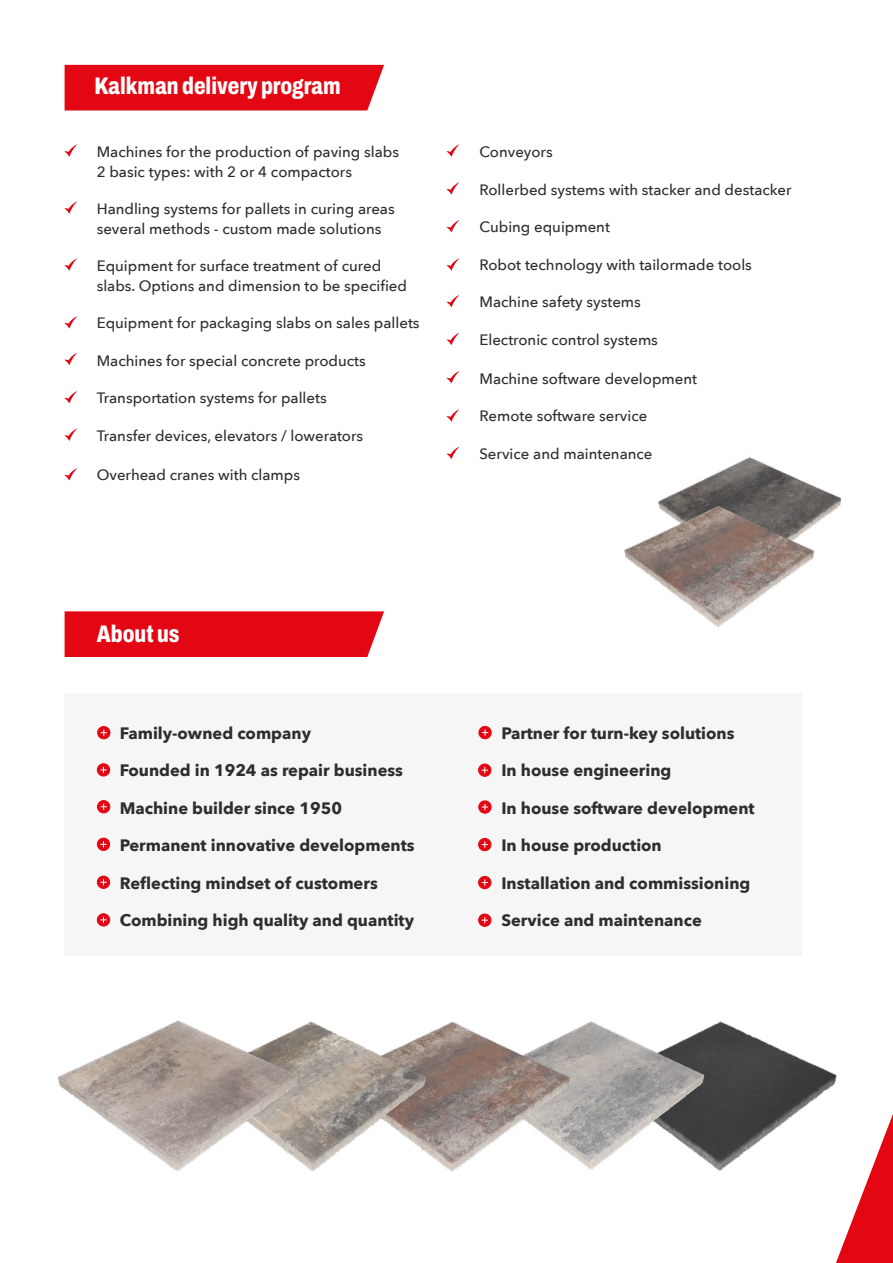
<style>
.page{position:relative;width:893px;height:1263px;background:#fff}
.page>*{position:absolute;margin:0;border:0;box-sizing:border-box;transform-origin:0 0}
.t1{font:800 24px "Archivo Condensed";color:#fff}
.t2{font:700 16.5px "Avenir Next";color:#2f2e2e}
.t3{font:500 15px/19.5px "Avenir Next";color:#2f2e2e}
</style>
<div class="page">
<div style="left:64px;top:693px;width:737px;height:263px;background:#f6f6f6"></div>
<svg style="left:836px;top:1114px;width:57px;height:149px"></svg>
<div style="left:65px;top:65px;width:319px;height:45px;background:#e30613"></div>
<div style="left:98px;top:726px;width:12px;height:13px;background:#e30613;border-radius:50%"></div>
<div style="left:97px;top:726px;width:13px;height:13px;border:1px solid #e30613;border-radius:50%"></div>
<svg style="left:101px;top:729px;width:6px;height:7px"></svg>
<div style="left:479px;top:726px;width:12px;height:13px;background:#e30613;border-radius:50%"></div>
<div style="left:479px;top:726px;width:12px;height:13px;border:1px solid #e30613;border-radius:50%"></div>
<svg style="left:482px;top:729px;width:6px;height:7px"></svg>
<div style="left:97px;top:800px;width:13px;height:13px;background:#e30613;border-radius:50%"></div>
<div style="left:97px;top:800px;width:13px;height:13px;border:1px solid #e30613;border-radius:50%"></div>
<svg style="left:101px;top:804px;width:6px;height:6px"></svg>
<div style="left:479px;top:801px;width:12px;height:12px;background:#e30613;border-radius:50%"></div>
<div style="left:478px;top:801px;width:13px;height:12px;border:1px solid #e30613;border-radius:50%"></div>
<svg style="left:482px;top:804px;width:6px;height:6px"></svg>
<div style="left:97px;top:764px;width:13px;height:12px;background:#e30613;border-radius:50%"></div>
<div style="left:97px;top:763px;width:13px;height:13px;border:1px solid #e30613;border-radius:50%"></div>
<svg style="left:100px;top:767px;width:7px;height:6px"></svg>
<div style="left:479px;top:764px;width:12px;height:12px;background:#e30613;border-radius:50%"></div>
<div style="left:478px;top:764px;width:13px;height:12px;border:1px solid #e30613;border-radius:50%"></div>
<svg style="left:482px;top:767px;width:6px;height:6px"></svg>
<div style="left:97px;top:838px;width:13px;height:12px;background:#e30613;border-radius:50%"></div>
<div style="left:97px;top:838px;width:13px;height:13px;border:1px solid #e30613;border-radius:50%"></div>
<svg style="left:100px;top:841px;width:7px;height:6px"></svg>
<div style="left:479px;top:838px;width:12px;height:13px;background:#e30613;border-radius:50%"></div>
<div style="left:478px;top:838px;width:13px;height:13px;border:1px solid #e30613;border-radius:50%"></div>
<svg style="left:482px;top:841px;width:6px;height:7px"></svg>
<div style="left:97px;top:876px;width:13px;height:12px;background:#e30613;border-radius:50%"></div>
<div style="left:97px;top:876px;width:13px;height:13px;border:1px solid #e30613;border-radius:50%"></div>
<svg style="left:100px;top:879px;width:7px;height:6px"></svg>
<div style="left:479px;top:876px;width:12px;height:13px;background:#e30613;border-radius:50%"></div>
<div style="left:478px;top:876px;width:13px;height:13px;border:1px solid #e30613;border-radius:50%"></div>
<svg style="left:482px;top:879px;width:6px;height:7px"></svg>
<div style="left:97px;top:914px;width:13px;height:12px;background:#e30613;border-radius:50%"></div>
<div style="left:97px;top:913px;width:13px;height:13px;border:1px solid #e30613;border-radius:50%"></div>
<svg style="left:100px;top:917px;width:7px;height:6px"></svg>
<div style="left:479px;top:914px;width:12px;height:12px;background:#e30613;border-radius:50%"></div>
<div style="left:478px;top:914px;width:13px;height:12px;border:1px solid #e30613;border-radius:50%"></div>
<svg style="left:482px;top:917px;width:6px;height:6px"></svg>
<svg style="left:64px;top:144px;width:13px;height:13px"></svg>
<svg style="left:447px;top:144px;width:12px;height:13px"></svg>
<svg style="left:447px;top:182px;width:12px;height:13px"></svg>
<svg style="left:447px;top:220px;width:12px;height:12px"></svg>
<svg style="left:447px;top:258px;width:12px;height:13px"></svg>
<svg style="left:447px;top:295px;width:12px;height:12px"></svg>
<svg style="left:447px;top:333px;width:12px;height:12px"></svg>
<svg style="left:447px;top:371px;width:12px;height:12px"></svg>
<svg style="left:447px;top:409px;width:12px;height:13px"></svg>
<svg style="left:447px;top:447px;width:12px;height:12px"></svg>
<svg style="left:64px;top:201px;width:13px;height:13px"></svg>
<svg style="left:64px;top:258px;width:13px;height:13px"></svg>
<svg style="left:64px;top:316px;width:13px;height:12px"></svg>
<svg style="left:64px;top:353px;width:13px;height:12px"></svg>
<svg style="left:64px;top:391px;width:13px;height:12px"></svg>
<svg style="left:64px;top:428px;width:13px;height:13px"></svg>
<svg style="left:64px;top:468px;width:13px;height:12px"></svg>
<img style="left:711px;top:457px;width:131px;height:56px">
<img style="left:624px;top:476px;width:206px;height:151px">
<div style="left:65px;top:611px;width:319px;height:46px;background:#e30613"></div>
<img style="left:733px;top:1027px;width:120px;height:157px">
<img style="left:590px;top:1021px;width:143px;height:150px">
<img style="left:447px;top:1021px;width:143px;height:150px">
<img style="left:320px;top:1024px;width:127px;height:144px">
<img style="left:58px;top:1020px;width:262px;height:152px">
<h1 class="t1" style="left:95px;top:68px;width:247px">Kalkman delivery program</h1>
<p class="t3" style="left:97px;top:142px;width:304px">Machines for the production of paving slabs<br>2 basic types: with 2 or 4 compactors</p>
<p class="t3" style="left:97px;top:199px;width:299px">Handling systems for pallets in curing areas several methods - custom made solutions</p>
<p class="t3" style="left:97px;top:256px;width:312px">Equipment for surface treatment of cured slabs. Options and dimension to be specified</p>
<p class="t3" style="left:97px;top:313px;width:324px">Equipment for packaging slabs on sales pallets</p>
<p class="t3" style="left:97px;top:350px;width:271px">Machines for special concrete products</p>
<p class="t3" style="left:97px;top:388px;width:231px">Transportation systems for pallets</p>
<p class="t3" style="left:97px;top:425px;width:268px">Transfer devices, elevators / lowerators</p>
<p class="t3" style="left:97px;top:464px;width:205px">Overhead cranes with clamps</p>
<h1 class="t1" style="left:97px;top:615px;width:84px">About us</h1>
<p class="t2" style="left:120px;top:719px;width:193px">Family-owned company</p>
<p class="t2" style="left:120px;top:756px;width:285px">Founded in 1924 as repair business</p>
<p class="t2" style="left:120px;top:794px;width:224px">Machine builder since 1950</p>
<p class="t2" style="left:120px;top:831px;width:296px">Permanent innovative developments</p>
<p class="t2" style="left:120px;top:869px;width:260px">Reflecting mindset of customers</p>
<p class="t2" style="left:120px;top:906px;width:296px">Combining high quality and quantity</p>
<p class="t3" style="left:479px;top:142px;width:75px">Conveyors</p>
<p class="t3" style="left:479px;top:179px;width:314px">Rollerbed systems with stacker and destacker</p>
<p class="t3" style="left:479px;top:217px;width:132px">Cubing equipment</p>
<p class="t3" style="left:479px;top:254px;width:274px">Robot technology with tailormade tools</p>
<p class="t3" style="left:479px;top:292px;width:163px">Machine safety systems</p>
<p class="t3" style="left:479px;top:329px;width:180px">Electronic control systems</p>
<p class="t3" style="left:479px;top:368px;width:219px">Machine software development</p>
<p class="t3" style="left:479px;top:406px;width:169px">Remote software service</p>
<p class="t3" style="left:479px;top:443px;width:175px">Service and maintenance</p>
<p class="t2" style="left:501px;top:719px;width:235px">Partner for turn-key solutions</p>
<p class="t2" style="left:501px;top:756px;width:172px">In house engineering</p>
<p class="t2" style="left:501px;top:794px;width:255px">In house software development</p>
<p class="t2" style="left:501px;top:831px;width:162px">In house production</p>
<p class="t2" style="left:501px;top:869px;width:250px">Installation and commissioning</p>
<p class="t2" style="left:501px;top:906px;width:202px">Service and maintenance</p>
</div>
